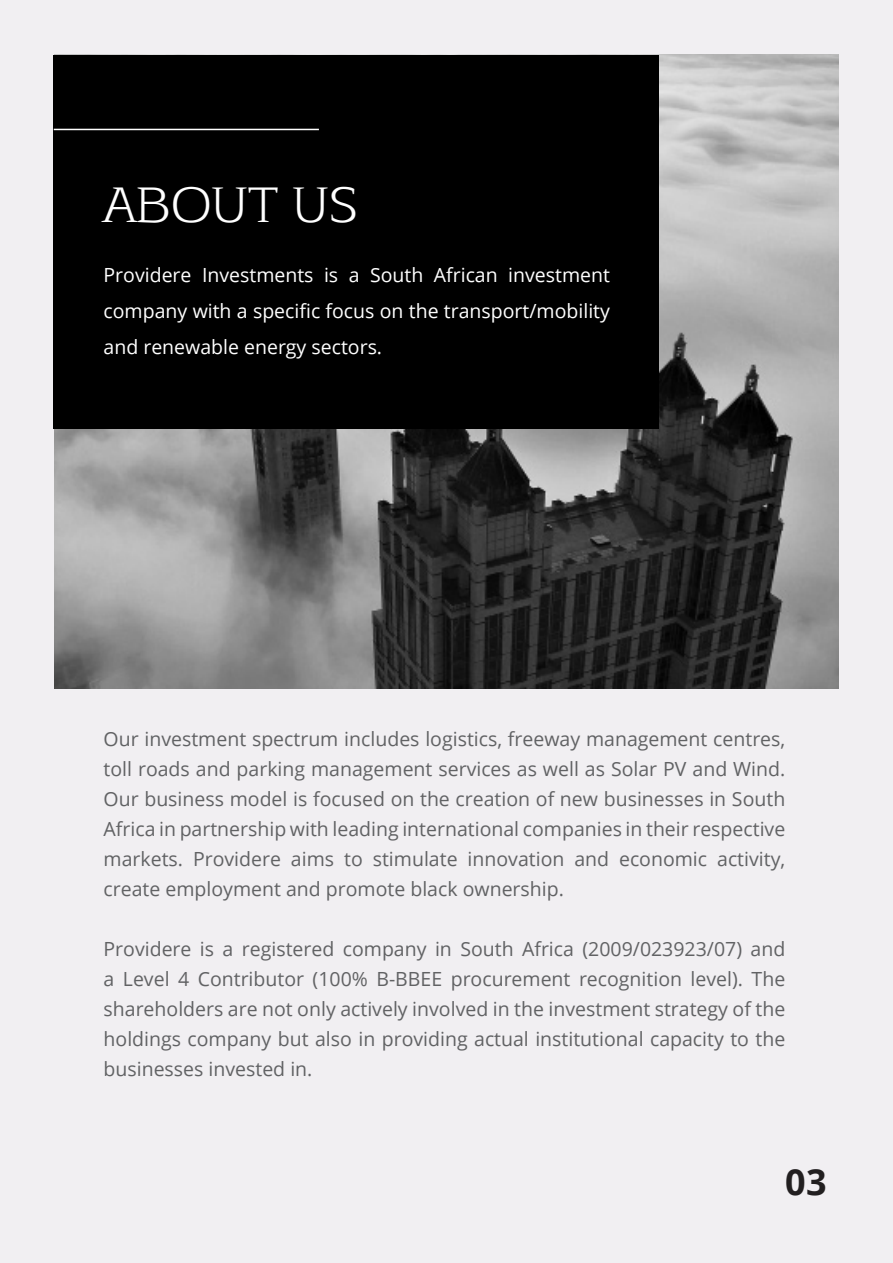
<style>
.page{position:relative;width:893px;height:1263px;background:#f1eff2}
.page>*{position:absolute;margin:0;border:0;box-sizing:border-box;transform-origin:0 0}
.t1{font:48px "Aftaserif";letter-spacing:.01em;color:#fff}
.t2{font:700 36px "Open Sans";color:#221f20}
.t3{font:19.5px/30px "Open Sans";color:#616264;text-align:justify}
.t4{font:19.5px/36px "Open Sans";color:#fff;text-align:justify}
</style>
<div class="page">
<img style="left:55px;top:55px;width:783px;height:634px">
<div style="left:54px;top:55px;width:605px;height:373px;background:#000"></div>
<hr style="left:54px;top:129px;width:265px;height:1px;background:#fff">
<h1 class="t1" style="left:104px;top:182px;width:255px">ABOUT US</h1>
<p class="t4" style="left:104px;top:256px;width:508px">Providere Investments is a South African investment company with a specific focus on the transport/mobility and renewable energy sectors.</p>
<p class="t3" style="left:104px;top:723px;width:683px">Our investment spectrum includes logistics, freeway management centres, toll roads and parking management services as well as Solar PV and Wind.<br>Our business model is focused on the creation of new businesses in South Africa in partnership with leading international companies in their respective markets. Providere aims to stimulate innovation and economic activity, create employment and promote black ownership.</p>
<p class="t3" style="left:104px;top:933px;width:683px">Providere is a registered company in South Africa (2009/023923/07) and a Level 4 Contributor (100% B-BBEE procurement recognition level). The shareholders are not only actively involved in the investment strategy of the holdings company but also in providing actual institutional capacity to the businesses invested in.</p>
<h2 class="t2" style="left:785px;top:1156px;width:43px">03</h2>
</div>
